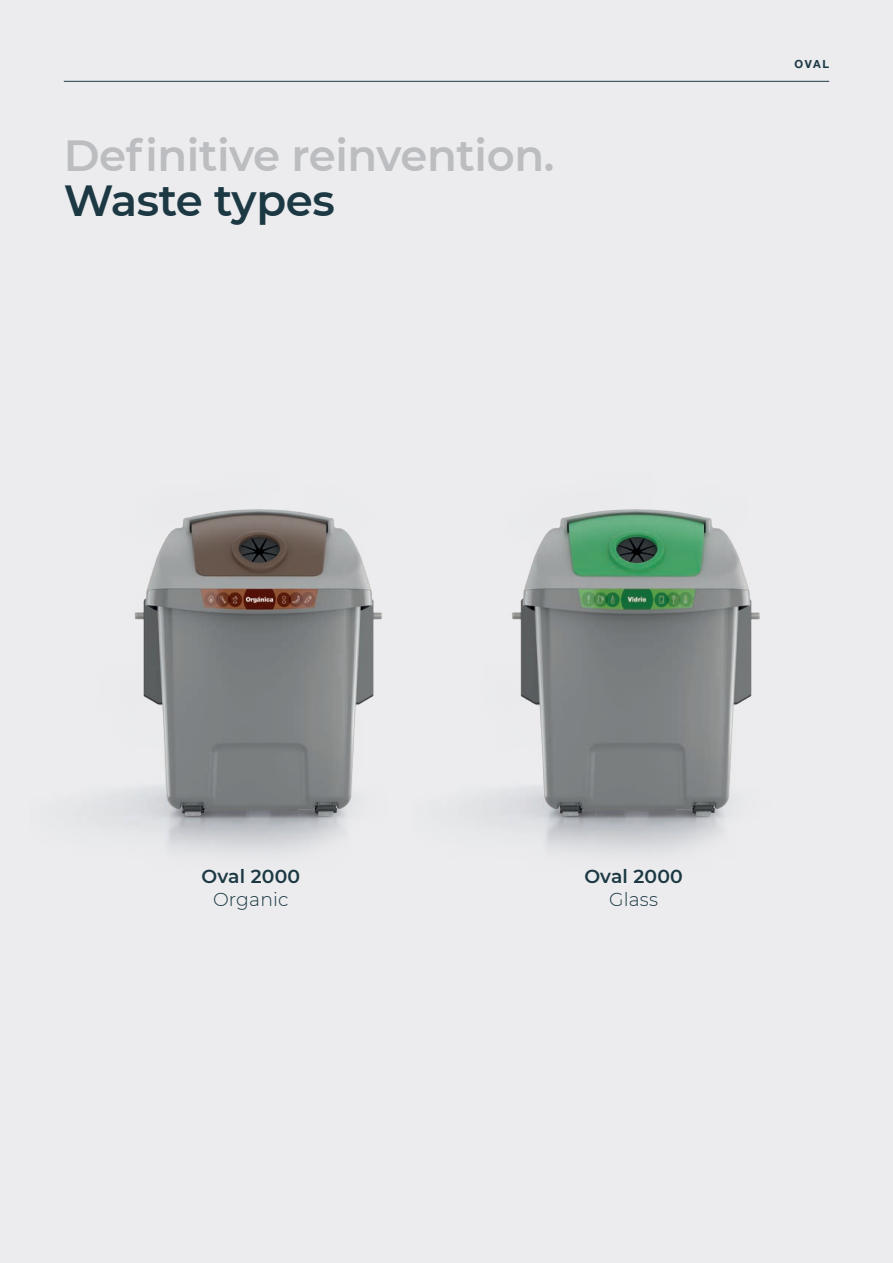
<style>
.page{position:relative;width:893px;height:1263px;background:#ececee}
.page>*{position:absolute;margin:0;border:0;box-sizing:border-box;transform-origin:0 0}
._1__Titular{font:600 43.5px/45px "Montserrat";letter-spacing:-.01em;color:#bcbdc0}
._3__TIT_TXT_GEN{font:600 18.75px "Montserrat";letter-spacing:.01em;color:#1b3843}
._3__TIT_TXT_GEN-2{font:300 18.75px "Montserrat";letter-spacing:.01em;color:#1b3843}
.t1{font:700 11.25px "Helvetica Neue LT Std";color:#1b3843}
.s1{color:#1b3843}
</style>
<div class="page">
<img style="left:93px;top:509px;width:289px;height:344px">
<img style="left:471px;top:509px;width:289px;height:344px">
<hr style="left:64px;top:81px;width:765px;height:1px;background:#1b3843">
<p class="_1__Titular" style="left:64px;top:131px;width:492px">Definitive reinvention.<br><span class="s1">Waste types</span></p>
<p class="t1" style="left:794px;top:57px;width:36px">OVAL</p>
<p class="_3__TIT_TXT_GEN" style="left:202px;top:863px;width:100px">Oval 2000</p>
<p class="_3__TIT_TXT_GEN-2" style="left:213px;top:886px;width:77px">Organic</p>
<p class="_3__TIT_TXT_GEN" style="left:584px;top:863px;width:100px">Oval 2000</p>
<p class="_3__TIT_TXT_GEN-2" style="left:609px;top:886px;width:50px">Glass</p>
</div>
